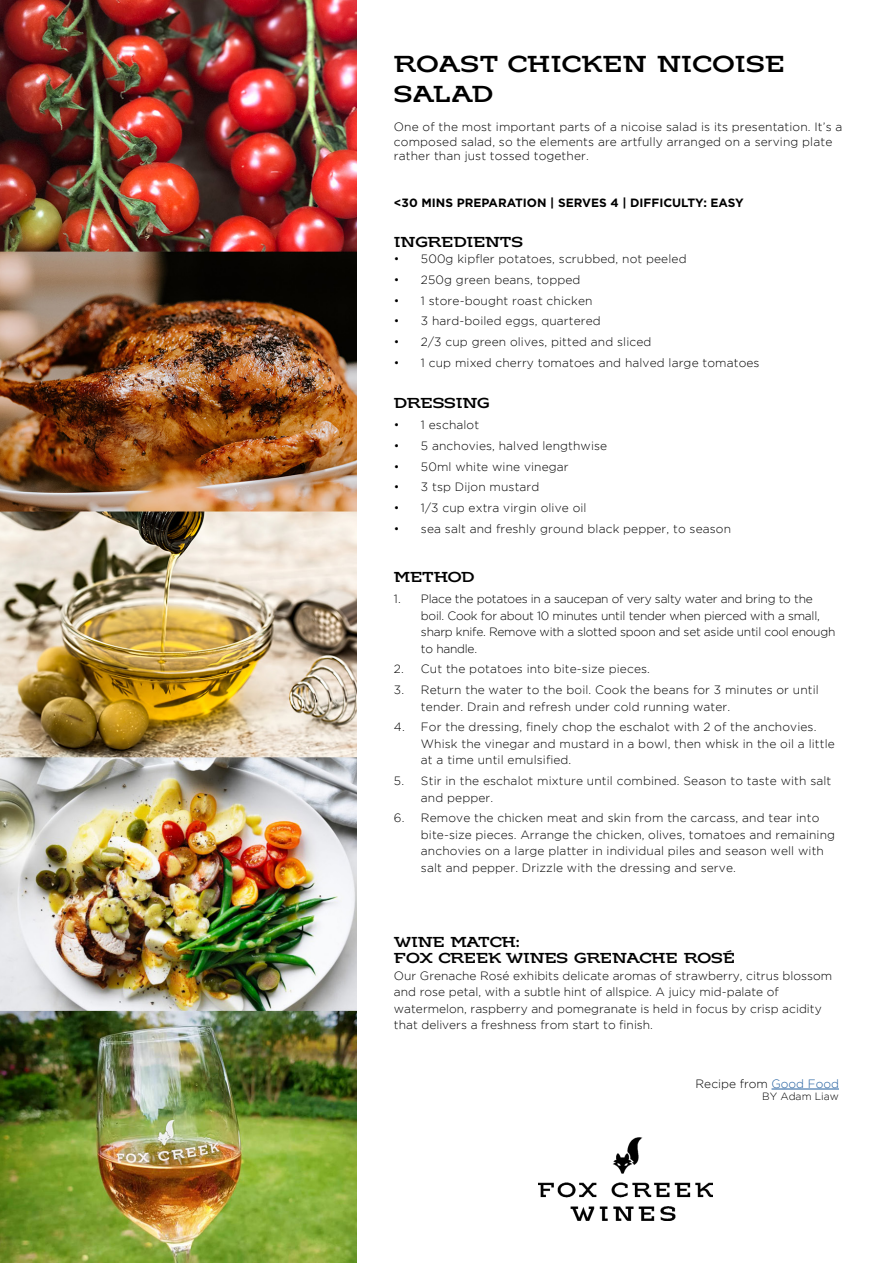
<style>
.page{position:relative;width:893px;height:1263px;background:#fff}
.page>*{position:absolute;margin:0;border:0;box-sizing:border-box;transform-origin:0 0}
.t1{font:24px/30px "Fox Creek";letter-spacing:.025em;color:#000}
.t2{font:15px/16.5px "Fox Creek";color:#000}
.t3{font:300 12px/16.5px "Gotham";letter-spacing:.01em;color:#000}
.t4{font:300 12px/16.5px "Gotham";letter-spacing:-.02em;color:#000}
.t5{font:700 12px "Gotham";color:#000}
.t6{font:300 10.5px "Gotham";color:#000}
.s1{color:#215e9e}
</style>
<div class="page">
<img style="left:0;top:0;width:356px;height:1263px">
<img style="left:539px;top:1138px;width:173px;height:83px">
<hr style="left:771px;top:1089px;width:68px;height:1px;background:#215e9e">
<h1 class="t1" style="left:394px;top:50px;width:392px">ROAST CHICKEN NICOISE<br>SALAD</h1>
<p class="t3" style="left:394px;top:120px;width:450px;line-height:14.4px">One of the most important parts of a nicoise salad is its presentation. It’s a composed salad, so the elements are artfully arranged on a serving plate rather than just tossed together.</p>
<p class="t5" style="left:394px;top:194px;width:351px">&lt;30 MINS PREPARATION | SERVES 4 | DIFFICULTY: EASY</p>
<p class="t2" style="left:394px;top:234px;width:130px">INGREDIENTS</p>
<p class="t3" style="left:394px;top:250px;width:294px">• 500g kipfler potatoes, scrubbed, not peeled</p>
<p class="t3" style="left:394px;top:271px;width:188px">• 250g green beans, topped</p>
<p class="t3" style="left:394px;top:292px;width:200px">• 1 store-bought roast chicken</p>
<p class="t3" style="left:394px;top:313px;width:208px">• 3 hard-boiled eggs, quartered</p>
<p class="t3" style="left:394px;top:333px;width:259px">• 2/3 cup green olives, pitted and sliced</p>
<p class="t3" style="left:394px;top:354px;width:367px">• 1 cup mixed cherry tomatoes and halved large tomatoes</p>
<p class="t2" style="left:394px;top:396px;width:97px">DRESSING</p>
<p class="t3" style="left:394px;top:416px;width:87px">• 1 eschalot</p>
<p class="t3" style="left:394px;top:437px;width:215px">• 5 anchovies, halved lengthwise</p>
<p class="t3" style="left:394px;top:458px;width:176px">• 50ml white wine vinegar</p>
<p class="t3" style="left:394px;top:479px;width:147px">• 3 tsp Dijon mustard</p>
<p class="t3" style="left:394px;top:499px;width:194px">• 1/3 cup extra virgin olive oil</p>
<p class="t3" style="left:394px;top:520px;width:339px">• sea salt and freshly ground black pepper, to season</p>
<p class="t2" style="left:394px;top:570px;width:82px">METHOD</p>
<p class="t4" style="left:421px;top:590px;width:416px;text-indent:-27px">1. Place the potatoes in a saucepan of very salty water and bring to the boil. Cook for about 10 minutes until tender when pierced with a small, sharp knife. Remove with a slotted spoon and set aside until cool enough to handle.</p>
<p class="t3" style="left:394px;top:661px;width:258px">2. Cut the potatoes into bite-size pieces.</p>
<p class="t3" style="left:421px;top:681px;width:399px;text-indent:-27px">3. Return the water to the boil. Cook the beans for 3 minutes or until tender. Drain and refresh under cold running water.</p>
<p class="t3" style="left:421px;top:719px;width:415px;text-indent:-27px">4. For the dressing, finely chop the eschalot with 2 of the anchovies.<br>Whisk the vinegar and mustard in a bowl, then whisk in the oil a little at a time until emulsified.</p>
<p class="t3" style="left:421px;top:772px;width:412px;text-indent:-27px">5. Stir in the eschalot mixture until combined. Season to taste with salt and pepper.</p>
<p class="t3" style="left:421px;top:810px;width:416px;text-indent:-27px">6. Remove the chicken meat and skin from the carcass, and tear into bite-size pieces. Arrange the chicken, olives, tomatoes and remaining anchovies on a large platter in individual piles and season well with salt and pepper. Drizzle with the dressing and serve.</p>
<p class="t2" style="left:394px;top:934px;width:342px">WINE MATCH:<br>FOX CREEK WINES GRENACHE ROSÉ</p>
<p class="t3" style="left:394px;top:967px;width:440px">Our Grenache Rosé exhibits delicate aromas of strawberry, citrus blossom and rose petal, with a subtle hint of allspice. A juicy mid-palate of watermelon, raspberry and pomegranate is held in focus by crisp acidity that delivers a freshness from start to finish.</p>
<p class="t3" style="left:696px;top:1075px;width:145px">Recipe from <span class="s1">Good Food</span></p>
<p class="t6" style="left:762px;top:1091px;width:78px">BY Adam Liaw</p>
</div>
